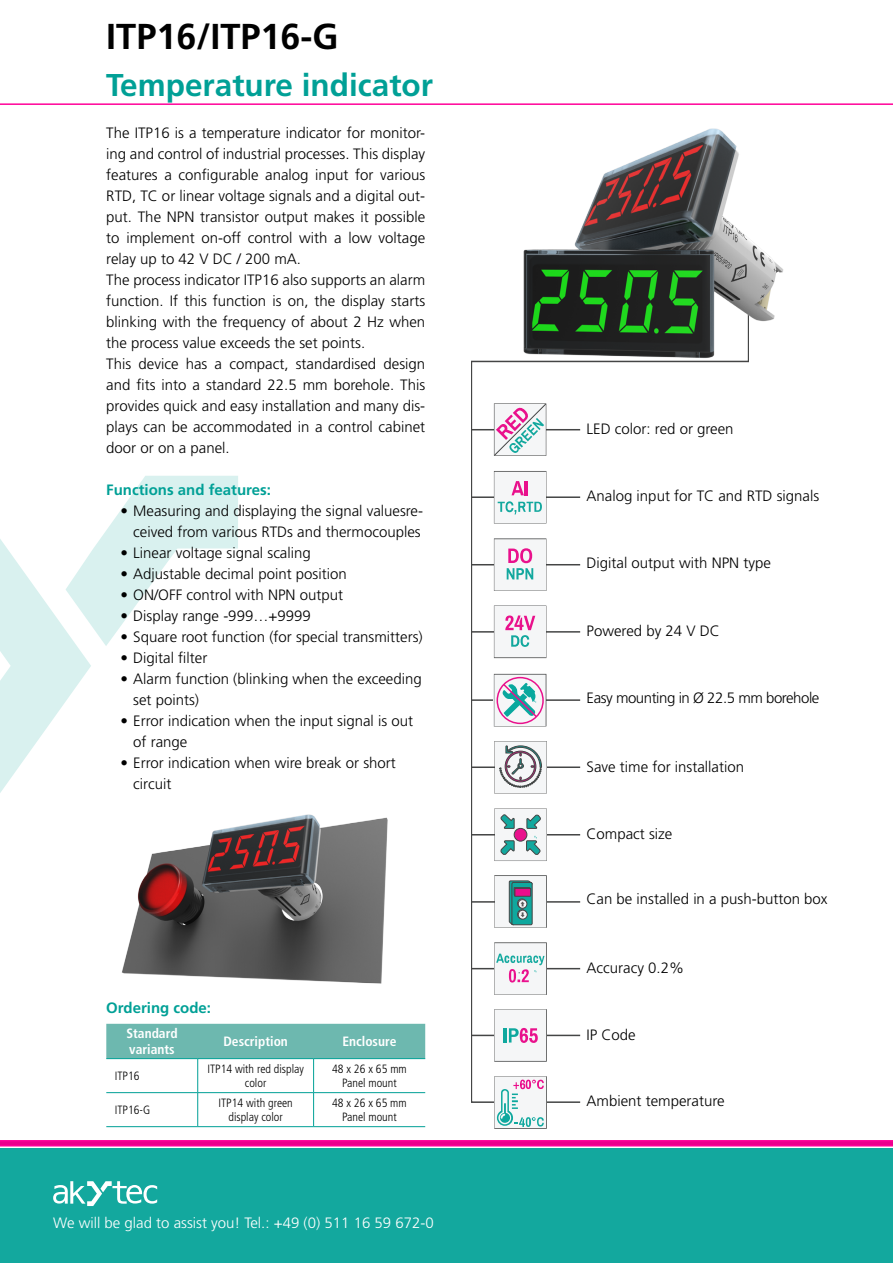
<style>
.page{position:relative;width:893px;height:1263px;background:#fff}
.page>*{position:absolute;margin:0;border:0;box-sizing:border-box;transform-origin:0 0}
.t1{font:700 36px "Frutiger LT Std";color:#000}
.t2{font:700 31.5px "Frutiger LT Std";color:#00a096}
.t3{font:300 15px/21px "Frutiger LT Std";color:#000}
.t4{font:300 15px "Frutiger LT Std";color:#fff}
.t5{font:700 15px "Frutiger LT Std";color:#00a096}
.t6{font:300 15px "Frutiger LT Std";letter-spacing:-.03em;color:#000}
.t7{font:700 condensed 13.5px/16.2px "Frutiger LT Std";color:#fff}
.t8{font:300 condensed 12px/14.4px "Frutiger LT Std";color:#000;text-align:center}
</style>
<div class="page">
<div style="left:0;top:1149px;width:893px;height:114px;background:#13a89e"></div>
<svg style="left:0;top:1140px;width:893px;height:6px;background:#f40192"></svg>
<svg style="left:0;top:476px;width:238px;height:317px"></svg>
<hr style="left:0;top:103px;width:893px;height:2px;background:#f09">
<svg style="left:53px;top:1181px;width:104px;height:25px"></svg>
<div style="left:106px;top:1024px;width:319px;height:34px;background:#6db8af"></div>
<hr style="left:106px;top:1058px;width:92px;height:1px;background:#00a096">
<hr style="left:198px;top:1058px;width:116px;height:1px;background:#00a096">
<hr style="left:197px;top:1059px;width:1px;height:33px;background:#00a096">
<hr style="left:314px;top:1058px;width:111px;height:1px;background:#00a096">
<hr style="left:313px;top:1059px;width:1px;height:33px;background:#00a096">
<hr style="left:106px;top:1092px;width:92px;height:1px;background:#00a096">
<hr style="left:198px;top:1092px;width:116px;height:1px;background:#00a096">
<hr style="left:197px;top:1093px;width:1px;height:33px;background:#00a096">
<hr style="left:314px;top:1092px;width:111px;height:1px;background:#00a096">
<hr style="left:313px;top:1093px;width:1px;height:33px;background:#00a096">
<hr style="left:106px;top:1126px;width:92px;height:1px;background:#00a096">
<hr style="left:198px;top:1126px;width:116px;height:1px;background:#00a096">
<hr style="left:314px;top:1126px;width:111px;height:1px;background:#00a096">
<svg style="left:471px;top:367px;width:110px;height:736px"></svg>
<hr style="left:471px;top:968px;width:109px;height:1px;background:#444545">
<hr style="left:471px;top:901px;width:109px;height:2px;background:#444545">
<hr style="left:471px;top:1035px;width:109px;height:1px;background:#444545">
<hr style="left:471px;top:834px;width:109px;height:1px;background:#444545">
<hr style="left:471px;top:766px;width:109px;height:2px;background:#444545">
<hr style="left:471px;top:699px;width:109px;height:2px;background:#444545">
<hr style="left:471px;top:631px;width:109px;height:2px;background:#444545">
<hr style="left:471px;top:564px;width:109px;height:1px;background:#444545">
<hr style="left:471px;top:429px;width:109px;height:1px;background:#444545">
<svg style="left:494px;top:674px;width:52px;height:52px"></svg>
<svg style="left:494px;top:741px;width:53px;height:52px"></svg>
<svg style="left:494px;top:808px;width:53px;height:53px"></svg>
<div style="left:514px;top:828px;width:13px;height:13px;background:#e9118c;border-radius:50%"></div>
<div style="left:514px;top:828px;width:13px;height:13px;border:1px solid #454545;border-radius:50%"></div>
<svg style="left:494px;top:875px;width:53px;height:53px"></svg>
<svg style="left:494px;top:942px;width:53px;height:53px"></svg>
<svg style="left:494px;top:1009px;width:53px;height:53px"></svg>
<svg style="left:494px;top:538px;width:52px;height:53px"></svg>
<hr style="left:471px;top:496px;width:109px;height:2px;background:#444545">
<svg style="left:494px;top:606px;width:52px;height:52px"></svg>
<svg style="left:494px;top:1076px;width:53px;height:53px"></svg>
<svg style="left:493px;top:403px;width:54px;height:53px"></svg>
<svg style="left:494px;top:471px;width:52px;height:52px"></svg>
<img style="left:471px;top:128px;width:313px;height:239px">
<img style="left:122px;top:814px;width:266px;height:170px">
<h1 class="t1" style="left:106px;top:16px;width:234px">ITP16/ITP16-G</h1>
<h2 class="t2" style="left:106px;top:67px;width:328px">Temperature indicator</h2>
<p class="t3" style="left:106px;top:123px;width:320px">The ITP16 is a temperature indicator for monitor&shy;ing and control of industrial processes. This display features a configurable analog input for various RTD, TC or linear voltage signals and a digital out&shy;put. The NPN transistor output makes it possible to implement on-off control with a low voltage relay up to 42 V DC / 200 mA.<br>The process indicator ITP16 also supports an alarm function. If this function is on, the display starts blinking with the frequency of about 2 Hz when the process value exceeds the set points.<br>This device has a compact, standardised design and fits into a standard 22.5 mm borehole. This provides quick and easy installation and many dis&shy;plays can be accommodated in a control cabinet door or on a panel.</p>
<p class="t5" style="left:106px;top:481px;width:166px">Functions and features:</p>
<p class="t3" style="left:121px;top:501px;width:304px;text-align:right">• Measuring and displaying the signal valuesre&shy;ceived from various RTDs and thermocouples</p>
<p class="t3" style="left:121px;top:543px;width:192px">• Linear voltage signal scaling</p>
<p class="t3" style="left:121px;top:564px;width:228px">• Adjustable decimal point position</p>
<p class="t3" style="left:121px;top:585px;width:224px">• ON/OFF control with NPN output</p>
<p class="t3" style="left:121px;top:606px;width:192px">• Display range -999…+9999</p>
<p class="t3" style="left:121px;top:627px;width:304px">• Square root function (for special transmitters)</p>
<p class="t3" style="left:121px;top:648px;width:88px">• Digital filter</p>
<p class="t3" style="left:133px;top:669px;width:290px;text-indent:-13px">• Alarm function (blinking when the exceeding set points)</p>
<p class="t3" style="left:133px;top:711px;width:281px;text-indent:-13px">• Error indication when the input signal is out of range</p>
<p class="t3" style="left:133px;top:753px;width:264px;text-indent:-13px">• Error indication when wire break or short circuit</p>
<p class="t5" style="left:106px;top:999px;width:106px">Ordering code:</p>
<p class="t7" style="left:126px;top:1025px;width:53px">Standard variants</p>
<p class="t7" style="left:223px;top:1033px;width:66px">Description</p>
<p class="t7" style="left:342px;top:1033px;width:56px">Enclosure</p>
<p class="t8" style="left:115px;top:1069px;width:26px">ITP16</p>
<p class="t8" style="left:207px;top:1062px;width:98px">ITP14 with red display color</p>
<p class="t8" style="left:332px;top:1062px;width:76px">48 x 26 x 65 mm<br>Panel mount</p>
<p class="t8" style="left:115px;top:1103px;width:37px">ITP16-G</p>
<p class="t8" style="left:218px;top:1096px;width:76px">ITP14 with green display color</p>
<p class="t8" style="left:332px;top:1096px;width:76px">48 x 26 x 65 mm<br>Panel mount</p>
<p class="t4" style="left:53px;top:1215px;width:382px">We will be glad to assist you! Tel.: +49 (0) 511 16 59 672-0</p>
<p class="t3" style="left:587px;top:418px;width:148px">LED color: red or green</p>
<p class="t3" style="left:587px;top:486px;width:234px">Analog input for TC and RTD signals</p>
<p class="t3" style="left:587px;top:552px;width:186px">Digital output with NPN type</p>
<p class="t3" style="left:587px;top:621px;width:135px">Powered by 24 V DC</p>
<p class="t6" style="left:587px;top:690px;width:234px">Easy mounting in Ø 22.5 mm borehole</p>
<p class="t3" style="left:587px;top:757px;width:159px">Save time for installation</p>
<p class="t3" style="left:587px;top:823px;width:87px">Compact size</p>
<p class="t3" style="left:587px;top:889px;width:242px">Can be installed in a push-button box</p>
<p class="t3" style="left:587px;top:957px;width:99px">Accuracy 0.2%</p>
<p class="t3" style="left:587px;top:1024px;width:51px">IP Code</p>
<p class="t3" style="left:587px;top:1091px;width:140px">Ambient temperature</p>
</div>
